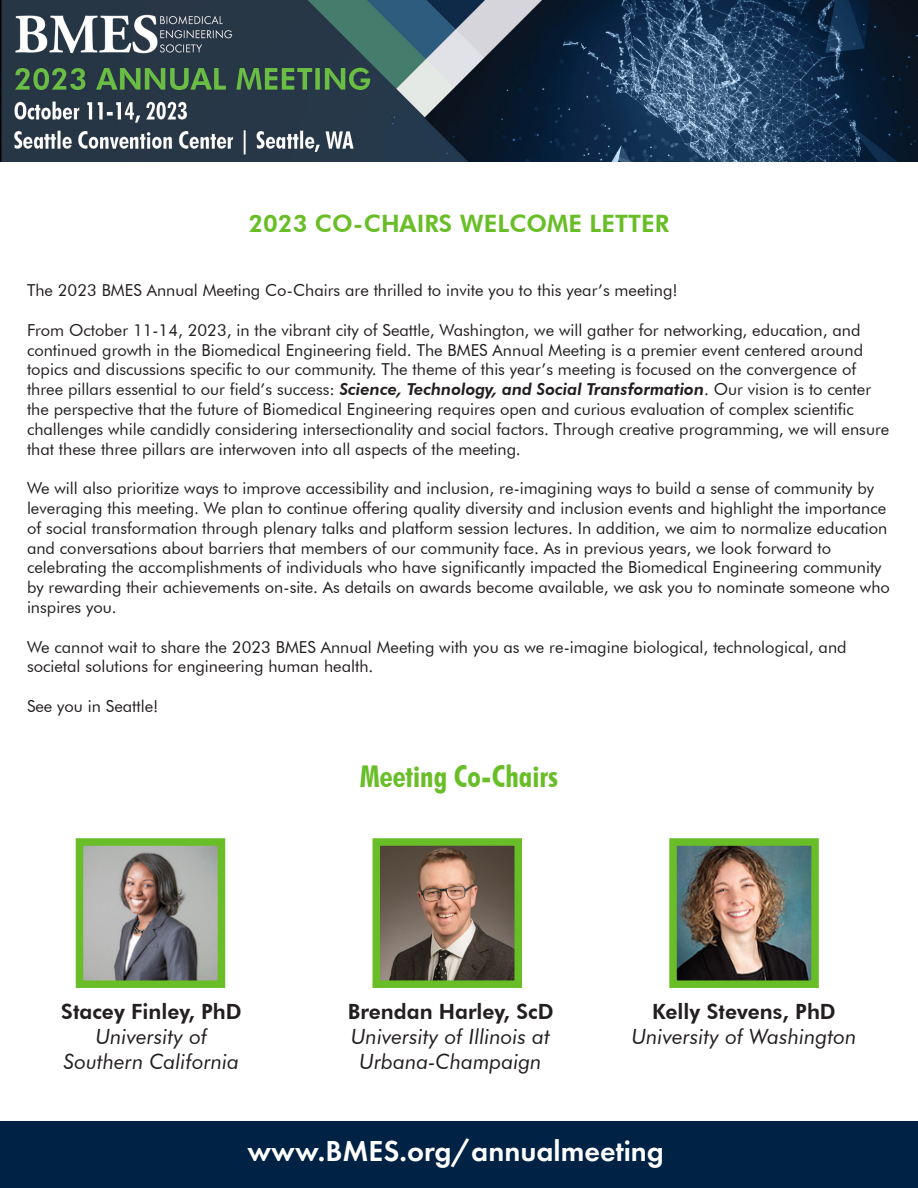
<style>
.page{position:relative;width:918px;height:1188px;background:#fff}
.page>*{position:absolute;margin:0;border:0;box-sizing:border-box;transform-origin:0 0}
.t1{font:600 30px "Futura PT";color:#fff}
.t2{font:700 condensed 30px "Futura BT";color:#69be28}
.t3{font:800 24px "Futura BT";color:#69be28}
.t4{font:italic 21px/25.2px "Futura BT";color:#231f20;text-align:center}
.t5{font:800 21px "Futura BT";color:#231f20}
.t6{font:16.5px/19.8px "Futura BT";color:#231f20}
.s1{font-weight:800;font-style:italic}
</style>
<div class="page">
<div style="left:0;top:1121px;width:918px;height:67px;background:#024"></div>
<img style="left:0;top:0;width:918px;height:162px">
<img style="left:382px;top:847px;width:131px;height:132px">
<div style="left:373px;top:838px;width:149px;height:150px;border:8px solid #69be28"></div>
<img style="left:678px;top:847px;width:132px;height:132px">
<div style="left:669px;top:838px;width:150px;height:150px;border:8px solid #69be28"></div>
<img style="left:85px;top:847px;width:131px;height:132px">
<div style="left:76px;top:838px;width:149px;height:150px;border:8px solid #69be28"></div>
<p class="t3" style="left:249px;top:209px;width:422px">2023 CO-CHAIRS WELCOME LETTER</p>
<p class="t6" style="left:27px;top:280px;width:652px">The 2023 BMES Annual Meeting Co-Chairs are thrilled to invite you to this year’s meeting!</p>
<p class="t6" style="left:27px;top:320px;width:864px">From October 11-14, 2023, in the vibrant city of Seattle, Washington, we will gather for networking, education, and continued growth in the Biomedical Engineering field. The BMES Annual Meeting is a premier event centered around topics and discussions specific to our community. The theme of this year’s meeting is focused on the convergence of three pillars essential to our field’s success: <span class="s1">Science, Technology, and Social Transformation</span>. Our vision is to center the perspective that the future of Biomedical Engineering requires open and curious evaluation of complex scientific challenges while candidly considering intersectionality and social factors. Through creative programming, we will ensure that these three pillars are interwoven into all aspects of the meeting.</p>
<p class="t6" style="left:27px;top:478px;width:864px">We will also prioritize ways to improve accessibility and inclusion, re-imagining ways to build a sense of community by leveraging this meeting. We plan to continue offering quality diversity and inclusion events and highlight the importance of social transformation through plenary talks and platform session lectures. In addition, we aim to normalize education and conversations about barriers that members of our community face. As in previous years, we look forward to celebrating the accomplishments of individuals who have significantly impacted the Biomedical Engineering community by rewarding their achievements on-site. As details on awards become available, we ask you to nominate someone who inspires you.</p>
<p class="t6" style="left:27px;top:637px;width:821px">We cannot wait to share the 2023 BMES Annual Meeting with you as we re-imagine biological, technological, and societal solutions for engineering human health.</p>
<p class="t6" style="left:27px;top:696px;width:133px">See you in Seattle!</p>
<p class="t5" style="left:61px;top:999px;width:182px">Stacey Finley, PhD</p>
<p class="t4" style="left:64px;top:1024px;width:177px">University of<br>Southern California</p>
<p class="t2" style="left:360px;top:758px;width:200px">Meeting Co-Chairs</p>
<p class="t5" style="left:348px;top:999px;width:207px">Brendan Harley, ScD</p>
<p class="t4" style="left:351px;top:1024px;width:201px">University of Illinois at<br>Urbana-Champaign</p>
<p class="t5" style="left:652px;top:999px;width:185px">Kelly Stevens, PhD</p>
<p class="t4" style="left:632px;top:1024px;width:226px">University of Washington</p>
<p class="t1" style="left:248px;top:1132px;width:418px">www.BMES.org/annualmeeting</p>
</div>
